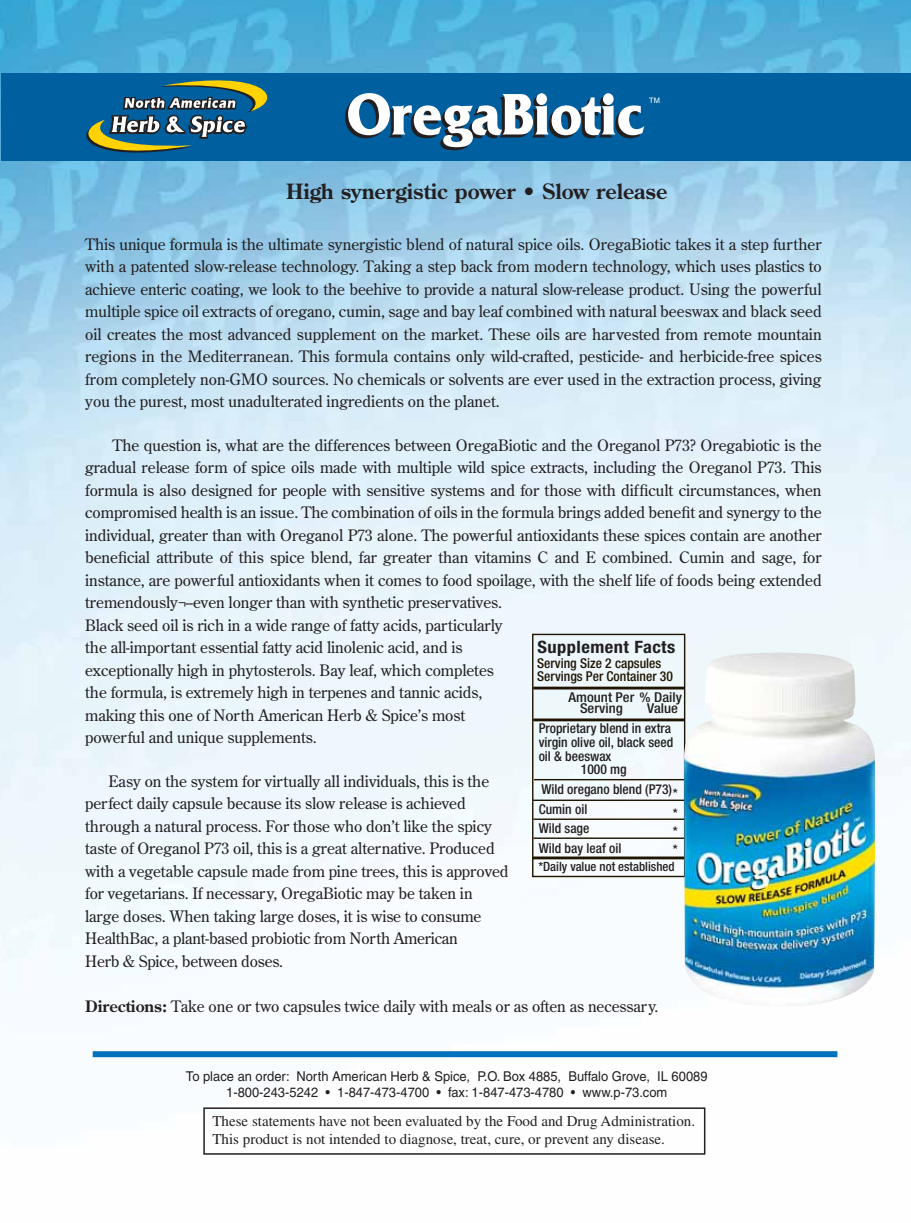
<style>
.page{position:relative;width:911px;height:1223px;background:#fff}
.page>*{position:absolute;margin:0;border:0;box-sizing:border-box;transform-origin:0 0}
.t1{font:700 61.5px "Friz Quadrata";color:#fff;scale:.92 1}
.t2{font:700 21px "Century Old Style Std";color:#231f20}
.t3{font:700 condensed 17.1px "Helvetica Neue";letter-spacing:.025em;color:#231f20;scale:1.08 1}
.t4{font:15.75px/22.5px "Century Old Style Std";letter-spacing:-.005em;color:#231f20}
.t5{font:15px/18px "Times";color:#231f20}
.t6{font:500 condensed 13.65px/19.6px "Helvetica Neue";color:#231f20}
.t7{font:500 condensed 13.65px/13px "Helvetica Neue";color:#1f1500}
.t8{font:500 condensed 13.65px/10.8px "Helvetica Neue";color:#231f20;scale:1.08 1}
.t9{font:13.5px/16.2px "Helvetica";color:#231f20;text-align:center;scale:.96 1}
.t10{font:500 condensed 13.5px/18px "Helvetica Neue";color:#231f20}
.t11{font:500 condensed 12.75px "Helvetica Neue";color:#231f20}
.t12{font:7.5px "Helvetica";color:#fff}
.s1{font-weight:700}
</style>
<div class="page">
<img style="left:0;top:0;width:911px;height:1155px">
<div style="left:1px;top:73px;width:910px;height:88px;background:#005f9f"></div>
<div style="left:203px;top:1107px;width:502px;height:47px;border:2px solid #231f20"></div>
<svg style="left:66px;top:30px;width:222px;height:149px"></svg>
<div style="left:93px;top:1051px;width:744px;height:6px;background:#0071bc"></div>
<hr style="left:533px;top:686px;width:152px;height:3px;background:#1f1500">
<hr style="left:533px;top:718px;width:151px;height:3px;background:#1f1500">
<hr style="left:533px;top:799px;width:151px;height:2px;background:#1f1500">
<hr style="left:533px;top:856px;width:151px;height:3px;background:#1f1500">
<hr style="left:534px;top:779px;width:151px;height:1px;background:#1f1500">
<div style="left:532px;top:634px;width:153px;height:243px;border:1px solid #1f1500"></div>
<hr style="left:533px;top:818px;width:151px;height:2px;background:#1f1500">
<hr style="left:533px;top:837px;width:151px;height:2px;background:#1f1500">
<img style="left:684px;top:652px;width:192px;height:355px">
<h1 class="t1" style="left:347px;top:93px;width:325px">OregaBiotic</h1>
<p class="t12" style="left:649px;top:97px;width:12px">TM</p>
<h2 class="t2" style="left:286px;top:179px;width:383px">High synergistic power • Slow release</h2>
<p class="t4" style="left:85px;top:234px;width:738px;text-align:justify">This unique formula is the ultimate synergistic blend of natural spice oils. OregaBiotic takes it a step further with a patented slow-release technology. Taking a step back from modern technology, which uses plastics to achieve enteric coating, we look to the beehive to provide a natural slow-release product. Using the powerful multiple spice oil extracts of oregano, cumin, sage and bay leaf combined with natural beeswax and black seed oil creates the most advanced supplement on the market. These oils are harvested from remote mountain regions in the Mediterranean. This formula contains only wild-crafted, pesticide- and herbicide-free spices from completely non-GMO sources. No chemicals or solvents are ever used in the extraction process, giving you the purest, most unadulterated ingredients on the planet.</p>
<p class="t4" style="left:85px;top:435px;width:738px;text-indent:27px">The question is, what are the differences between OregaBiotic and the Oreganol P73? Oregabiotic is the gradual release form of spice oils made with multiple wild spice extracts, including the Oreganol P73. This formula is also designed for people with sensitive systems and for those with difficult circumstances, when compromised health is an issue. The combination of oils in the formula brings added benefit and synergy to the individual, greater than with Oreganol P73 alone. The powerful antioxidants these spices contain are another beneficial attribute of this spice blend, far greater than vitamins C and E combined. Cumin and sage, for instance, are powerful antioxidants when it comes to food spoilage, with the shelf life of foods being extended tremendously¬--even longer than with synthetic preservatives.<br>Black seed oil is rich in a wide range of fatty acids, particularly<br>the all-important essential fatty acid linolenic acid, and is<br>exceptionally high in phytosterols. Bay leaf, which completes<br>the formula, is extremely high in terpenes and tannic acids,<br>making this one of North American Herb &amp; Spice’s most<br>powerful and unique supplements.</p>
<p class="t4" style="left:85px;top:771px;width:425px;text-indent:23px">Easy on the system for virtually all individuals, this is the perfect daily capsule because its slow release is achieved through a natural process. For those who don’t like the spicy taste of Oreganol P73 oil, this is a great alternative. Produced with a vegetable capsule made from pine trees, this is approved for vegetarians. If necessary, OregaBiotic may be taken in large doses. When taking large doses, it is wise to consume HealthBac, a plant-based probiotic from North American<br>Herb &amp; Spice, between doses.</p>
<p class="t4" style="left:85px;top:996px;width:575px"><span class="s1">Directions:</span> Take one or two capsules twice daily with meals or as often as necessary.</p>
<p class="t3" style="left:538px;top:641px;width:129px">Supplement Facts</p>
<p class="t7" style="left:537px;top:658px;width:137px">Serving Size 2 capsules<br>Servings Per Container 30</p>
<p class="t8" style="left:580px;top:693px;width:96px;text-indent:-11px">Amount Per % Daily<br>Serving</p>
<p class="t8" style="left:647px;top:704px;width:30px">Value</p>
<p class="t6" style="left:539px;top:720px;width:134px">Proprietary blend in extra</p>
<p class="t6" style="left:539px;top:733px;width:136px">virgin olive oil, black seed</p>
<p class="t6" style="left:539px;top:747px;width:74px">oil &amp; beeswax</p>
<p class="t6" style="left:581px;top:760px;width:47px">1000 mg</p>
<p class="t6" style="left:539px;top:780px;width:135px">Wild oregano blend (P73)<br>Cumin oil<br>Wild sage<br>Wild bay leaf oil</p>
<p class="t10" style="left:673px;top:784px;width:6px;line-height:20.2px">* *</p>
<p class="t10" style="left:673px;top:823px;width:6px">* *</p>
<p class="t11" style="left:538px;top:862px;width:138px">*Daily value not established</p>
<p class="t9" style="left:186px;top:1069px;width:545px">To place an order: North American Herb &amp; Spice, P.O. Box 4885, Buffalo Grove, IL 60089<br>1-800-243-5242 • 1-847-473-4700 • fax: 1-847-473-4780 • www.p-73.com</p>
<p class="t5" style="left:212px;top:1113px;width:484px">These statements have not been evaluated by the Food and Drug Administration.<br>This product is not intended to diagnose, treat, cure, or prevent any disease.</p>
</div>
